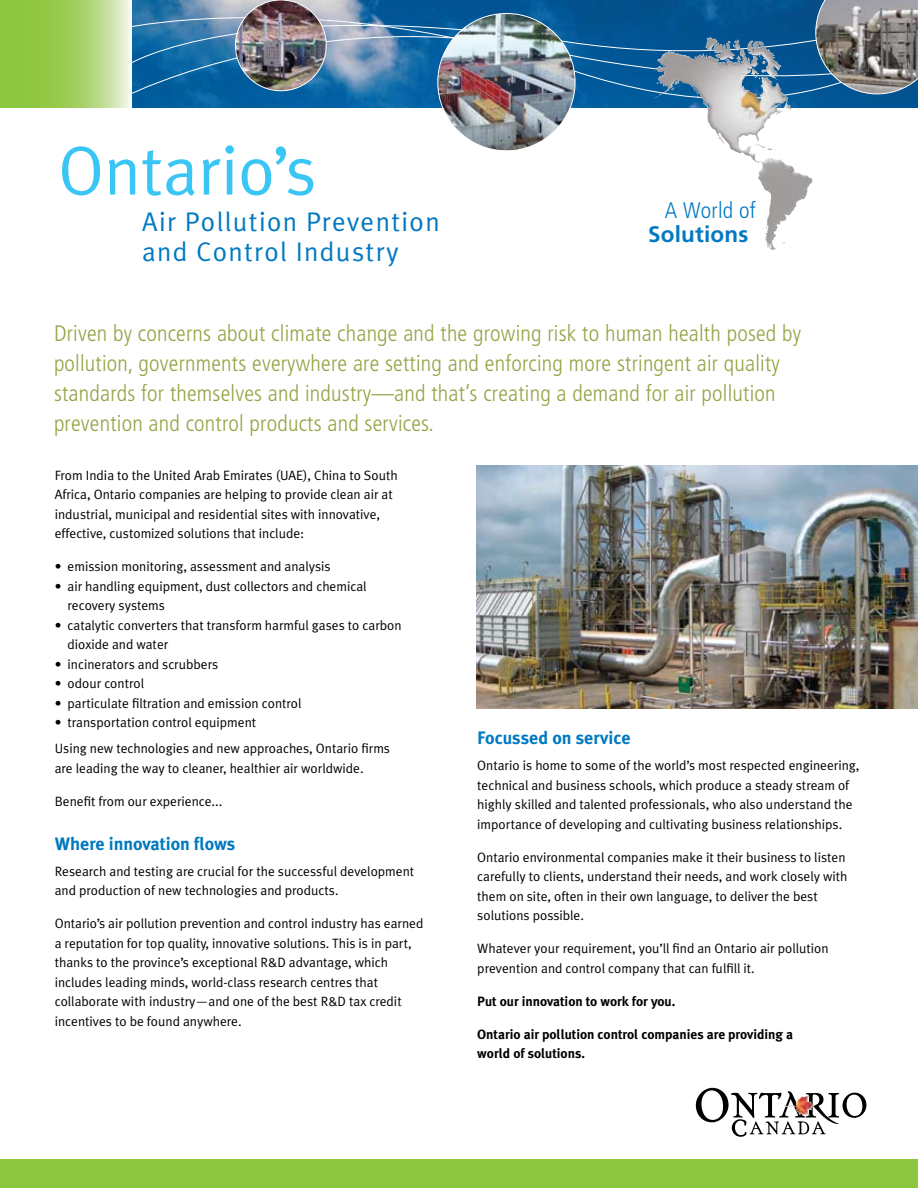
<style>
.page{position:relative;width:918px;height:1188px;background:#fff}
.page>*{position:absolute;margin:0;border:0;box-sizing:border-box;transform-origin:0 0}
.t1{font:69px "Meta Plus Normal";color:#39c6f4}
.t2{font:27px/30px "Meta Plus Normal";letter-spacing:.05em;color:#0079c1}
.t3{font:300 condensed 22.5px/30px "Frutiger";letter-spacing:.01em;color:#93a445}
.t4{font:700 22.5px/24px "Frutiger";letter-spacing:.01em;color:#0079c1}
.sub_heads{font:700 18px "Meta Plus";color:#0079c1}
.Body_copy{font:13.5px/19.5px "Meta Plus Normal";color:#000}
.New_Bullet_Type{font:13.5px/19.5px "Meta Plus Normal";color:#000}
.Body_copy-2{font:700 13.5px/19.5px "Meta Plus";color:#000}
.Bullet_Last_Line{font:13.5px "Meta Plus Normal";color:#000}
.s1{font-weight:300;font-stretch:condensed}
</style>
<div class="page">
<svg style="left:696px;top:1088px;width:170px;height:49px"></svg>
<div style="left:0;top:1160px;width:918px;height:28px;background:#8cc63f"></div>
<svg style="left:0;top:0;width:129px;height:108px"></svg>
<img style="left:477px;top:466px;width:441px;height:242px">
<svg style="left:129px;top:102px;width:789px;height:52px"></svg>
<svg style="left:129px;top:1px;width:789px;height:101px"></svg>
<img style="left:705px;top:37px;width:35px;height:14px">
<img style="left:236px;top:0;width:90px;height:91px;border-radius:45px">
<img style="left:438px;top:14px;width:137px;height:137px;border-radius:69px">
<svg style="left:815px;top:0;width:103px;height:94px"></svg>
<p class="t1" style="left:58px;top:131px;width:260px">Ontario’s</p>
<p class="t2" style="left:142px;top:206px;width:299px">Air Pollution Prevention and Control Industry</p>
<p class="t4" style="left:648px;top:199px;width:109px;text-indent:17px"><span class="s1">A World of<br></span>Solutions</p>
<p class="t3" style="left:54px;top:318px;width:749px">Driven by concerns about climate change and the growing risk to human health posed by pollution, governments everywhere are setting and enforcing more stringent air quality standards for themselves and industry—and that’s creating a demand for air pollution prevention and control products and services.</p>
<p class="Body_copy" style="left:55px;top:465px;width:345px">From India to the United Arab Emirates (UAE), China to South Africa, Ontario companies are helping to provide clean air at industrial, municipal and residential sites with innovative, effective, customized solutions that include:</p>
<p class="New_Bullet_Type" style="left:55px;top:556px;width:277px">• emission monitoring, assessment and analysis</p>
<p class="New_Bullet_Type" style="left:68px;top:576px;width:300px;text-indent:-13px">• air handling equipment, dust collectors and chemical recovery systems</p>
<p class="New_Bullet_Type" style="left:68px;top:615px;width:336px;text-indent:-13px">• catalytic converters that transform harmful gases to carbon dioxide and water</p>
<p class="New_Bullet_Type" style="left:55px;top:654px;width:165px">• incinerators and scrubbers</p>
<p class="New_Bullet_Type" style="left:55px;top:673px;width:91px">• odour control</p>
<p class="New_Bullet_Type" style="left:55px;top:693px;width:248px">• particulate filtration and emission control</p>
<p class="Bullet_Last_Line" style="left:55px;top:715px;width:203px">• transportation control equipment</p>
<p class="Body_copy" style="left:55px;top:739px;width:337px">Using new technologies and new approaches, Ontario firms are leading the way to cleaner, healthier air worldwide.</p>
<p class="Body_copy" style="left:55px;top:791px;width:169px">Benefit from our experience...</p>
<p class="sub_heads" style="left:55px;top:833px;width:182px">Where innovation flows</p>
<p class="Body_copy" style="left:55px;top:861px;width:361px">Research and testing are crucial for the successful development and production of new technologies and products.</p>
<p class="Body_copy" style="left:55px;top:914px;width:370px">Ontario’s air pollution prevention and control industry has earned a reputation for top quality, innovative solutions. This is in part, thanks to the province’s exceptional R&amp;D advantage, which includes leading minds, world-class research centres that collaborate with industry—and one of the best R&amp;D tax credit incentives to be found anywhere.</p>
<p class="sub_heads" style="left:477px;top:727px;width:155px">Focussed on service</p>
<p class="Body_copy" style="left:477px;top:756px;width:384px">Ontario is home to some of the world’s most respected engineering, technical and business schools, which produce a steady stream of highly skilled and talented professionals, who also understand the importance of developing and cultivating business relationships.</p>
<p class="Body_copy" style="left:477px;top:847px;width:372px">Ontario environmental companies make it their business to listen carefully to clients, understand their needs, and work closely with them on site, often in their own language, to deliver the best solutions possible.</p>
<p class="Body_copy" style="left:477px;top:939px;width:353px">Whatever your requirement, you’ll find an Ontario air pollution prevention and control company that can fulfill it.</p>
<p class="Body_copy-2" style="left:477px;top:991px;width:200px">Put our innovation to work for you.</p>
<p class="Body_copy-2" style="left:477px;top:1024px;width:317px">Ontario air pollution control companies are providing a world of solutions.</p>
</div>
